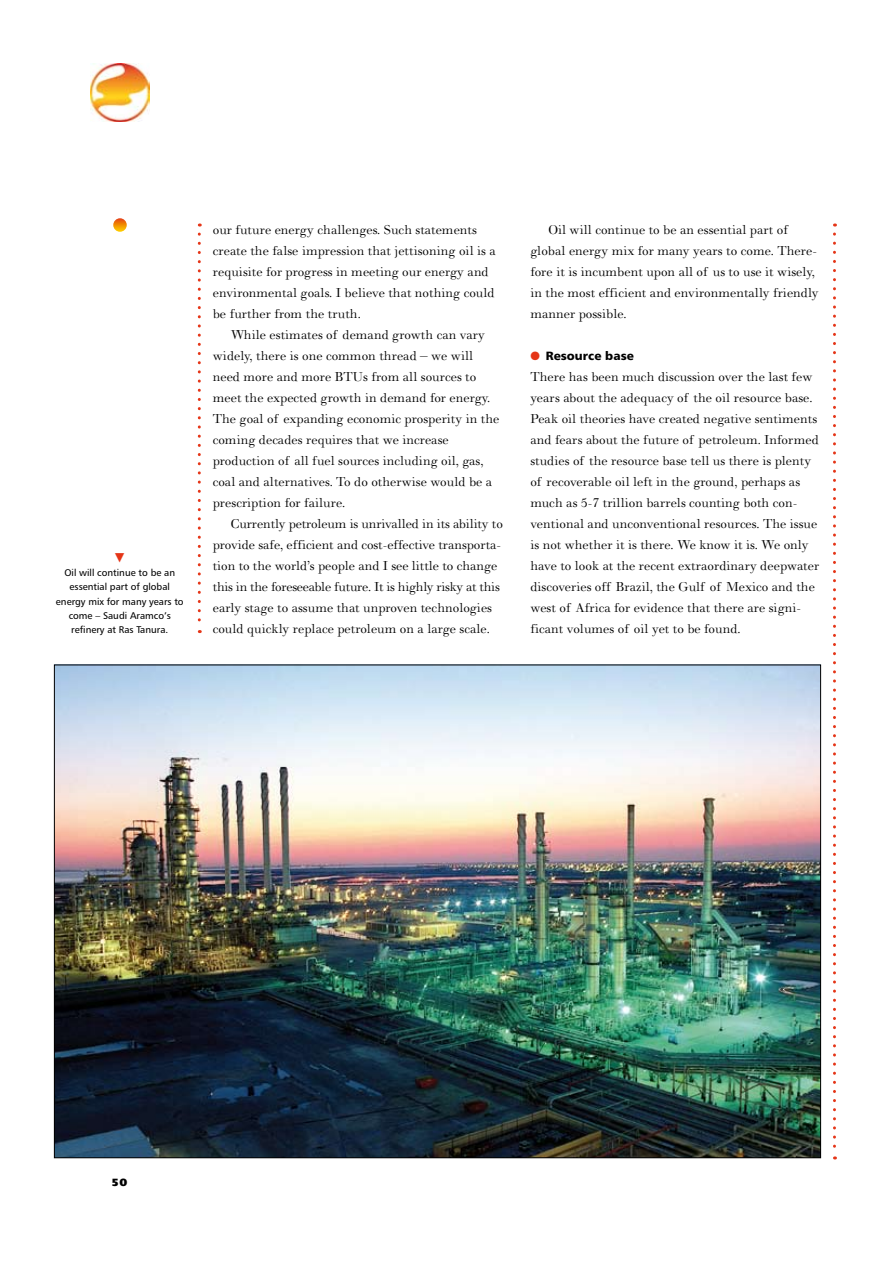
<style>
.page{position:relative;width:893px;height:1263px;background:#fff}
.page>*{position:absolute;margin:0;border:0;box-sizing:border-box;transform-origin:0 0}
.t1{font:15px/21px "Walbaum";color:#000}
.t2{font:12px "Humanist 777 BT Black B";color:#000}
.t3{font:12px "Newspaper Pi BT";color:#e53517}
.t4{font:10.5px "Humanist 777 BT Extra Black B";color:#000}
.t5{font:9.75px/14.2px "Humanist 777 BT Roman B";color:#000;text-align:center}
.s1{color:#e53517}
</style>
<div class="page">
<img style="left:90px;top:63px;width:59px;height:59px">
<svg style="left:113px;top:218px;width:14px;height:14px"></svg>
<svg style="left:833px;top:234px;width:3px;height:925px"></svg>
<svg style="left:198px;top:234px;width:3px;height:399px"></svg>
<img style="left:56px;top:666px;width:763px;height:490px">
<p class="t3" style="left:113px;top:551px;width:15px">X</p>
<p class="t5" style="left:56px;top:565px;width:129px">Oil will continue to be an essential part of global energy mix for many years to come – Saudi Aramco’s refinery at Ras Tanura.</p>
<p class="t1" style="left:213px;top:220px;width:285px">our future energy challenges. Such statements create the false impression that jettisoning oil is a requisite for progress in meeting our energy and environmental goals. I believe that nothing could be further from the truth.</p>
<p class="t1" style="left:213px;top:325px;width:288px;text-indent:18px">While estimates of demand growth can vary widely, there is one common thread – we will need more and more BTUs from all sources to meet the expected growth in demand for energy.<br>The goal of expanding economic prosperity in the coming decades requires that we increase production of all fuel sources including oil, gas, coal and alternatives. To do otherwise would be a prescription for failure.</p>
<p class="t1" style="left:213px;top:514px;width:292px;text-indent:18px">Currently petroleum is unrivalled in its ability to provide safe, efficient and cost-effective transporta&shy;tion to the world’s people and I see little to change this in the foreseeable future. It is highly risky at this early stage to assume that unproven technologies could quickly replace petroleum on a large scale.</p>
<p class="t1" style="left:530px;top:220px;width:290px;text-indent:18px">Oil will continue to be an essential part of global energy mix for many years to come. There&shy;fore it is incumbent upon all of us to use it wisely, in the most efficient and environmentally friendly manner possible.</p>
<p class="t2" style="left:530px;top:348px;width:105px"><span class="s1">●</span> Resource base</p>
<p class="t1" style="left:530px;top:367px;width:290px">There has been much discussion over the last few years about the adequacy of the oil resource base.<br>Peak oil theories have created negative sentiments and fears about the future of petroleum. Informed studies of the resource base tell us there is plenty of recoverable oil left in the ground, perhaps as much as 5-7 trillion barrels counting both con&shy;ventional and unconventional resources. The issue is not whether it is there. We know it is. We only have to look at the recent extraordinary deepwater discoveries off Brazil, the Gulf of Mexico and the west of Africa for evidence that there are signi&shy;ficant volumes of oil yet to be found.</p>
<p class="t4" style="left:112px;top:1176px;width:17px">50</p>
</div>
